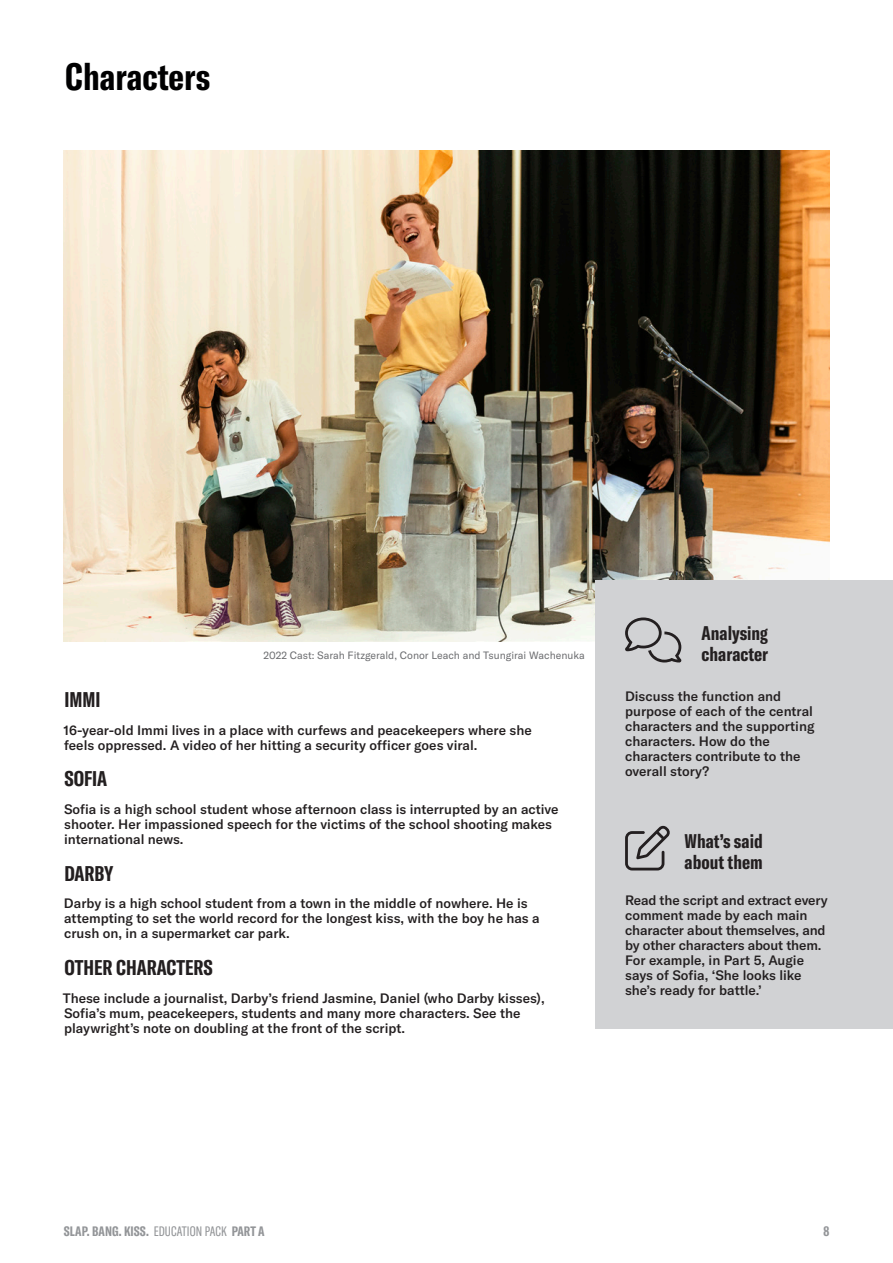
<style>
.page{position:relative;width:893px;height:1263px;background:#fff}
.page>*{position:absolute;margin:0;border:0;box-sizing:border-box;transform-origin:0 0}
.Head_1{font:37.5px "GT America Cm Bd";color:#000001}
.Subhead_2{font:21px "GT America Cm Bd";color:#231f20}
.Activities_Icon_head{font:19.5px/21px "GT America Cm Bd";color:#231f20}
.Body{font:500 13.5px/15px "GT America";color:#231f20}
.Activities_Body_inset{font:500 13.5px/15px "GT America";color:#231f20}
.t1{font:13.5px "GT America Cm Bd";letter-spacing:.005em;color:#939598}
.t2{font:10.5px "GT America";color:#6c6d70}
.s1{font-family:"GT America Cm Rg"}
</style>
<div class="page">
<img style="left:64px;top:150px;width:765px;height:491px">
<div style="left:595px;top:809px;width:298px;height:220px;background:#d1d2d4"></div>
<svg style="left:625px;top:825px;width:45px;height:45px"></svg>
<div style="left:595px;top:580px;width:298px;height:229px;background:#d1d2d4"></div>
<svg style="left:625px;top:617px;width:56px;height:45px"></svg>
<p class="Head_1" style="left:65px;top:55px;width:147px">Characters</p>
<p class="t2" style="left:264px;top:649px;width:323px">2022 Cast: Sarah Fitzgerald, Conor Leach and Tsungirai Wachenuka</p>
<p class="Subhead_2" style="left:64px;top:687px;width:38px">IMMI</p>
<p class="Body" style="left:64px;top:722px;width:470px">16-year-old Immi lives in a place with curfews and peacekeepers where she feels oppressed. A video of her hitting a security officer goes viral.</p>
<p class="Subhead_2" style="left:64px;top:766px;width:44px">SOFIA</p>
<p class="Body" style="left:64px;top:802px;width:496px">Sofia is a high school student whose afternoon class is interrupted by an active shooter. Her impassioned speech for the victims of the school shooting makes international news.</p>
<p class="Subhead_2" style="left:64px;top:860px;width:50px">DARBY</p>
<p class="Body" style="left:64px;top:896px;width:477px">Darby is a high school student from a town in the middle of nowhere. He is attempting to set the world record for the longest kiss, with the boy he has a crush on, in a supermarket car park.</p>
<p class="Subhead_2" style="left:65px;top:955px;width:150px">OTHER CHARACTERS</p>
<p class="Body" style="left:63px;top:990px;width:483px">These include a journalist, Darby’s friend Jasmine, Daniel (who Darby kisses),<br>Sofia’s mum, peacekeepers, students and many more characters. See the playwright’s note on doubling at the front of the script.</p>
<p class="Activities_Icon_head" style="left:702px;top:622px;width:68px">Analysing character</p>
<p class="Activities_Body_inset" style="left:625px;top:689px;width:191px">Discuss the function and purpose of each of the central characters and the supporting characters. How do the characters contribute to the overall story?</p>
<p class="Activities_Icon_head" style="left:685px;top:831px;width:80px">What’s said about them</p>
<p class="Activities_Body_inset" style="left:625px;top:893px;width:204px">Read the script and extract every comment made by each main character about themselves, and by other characters about them.<br>For example, in Part 5, Augie says of Sofia, ‘She looks like she’s ready for battle.’</p>
<p class="t1" style="left:64px;top:1223px;width:202px">SLAP. BANG. KISS. <span class="s1">EDUCATION PACK</span> PART A</p>
<p class="t1" style="left:823px;top:1223px;width:7px">8</p>
</div>
